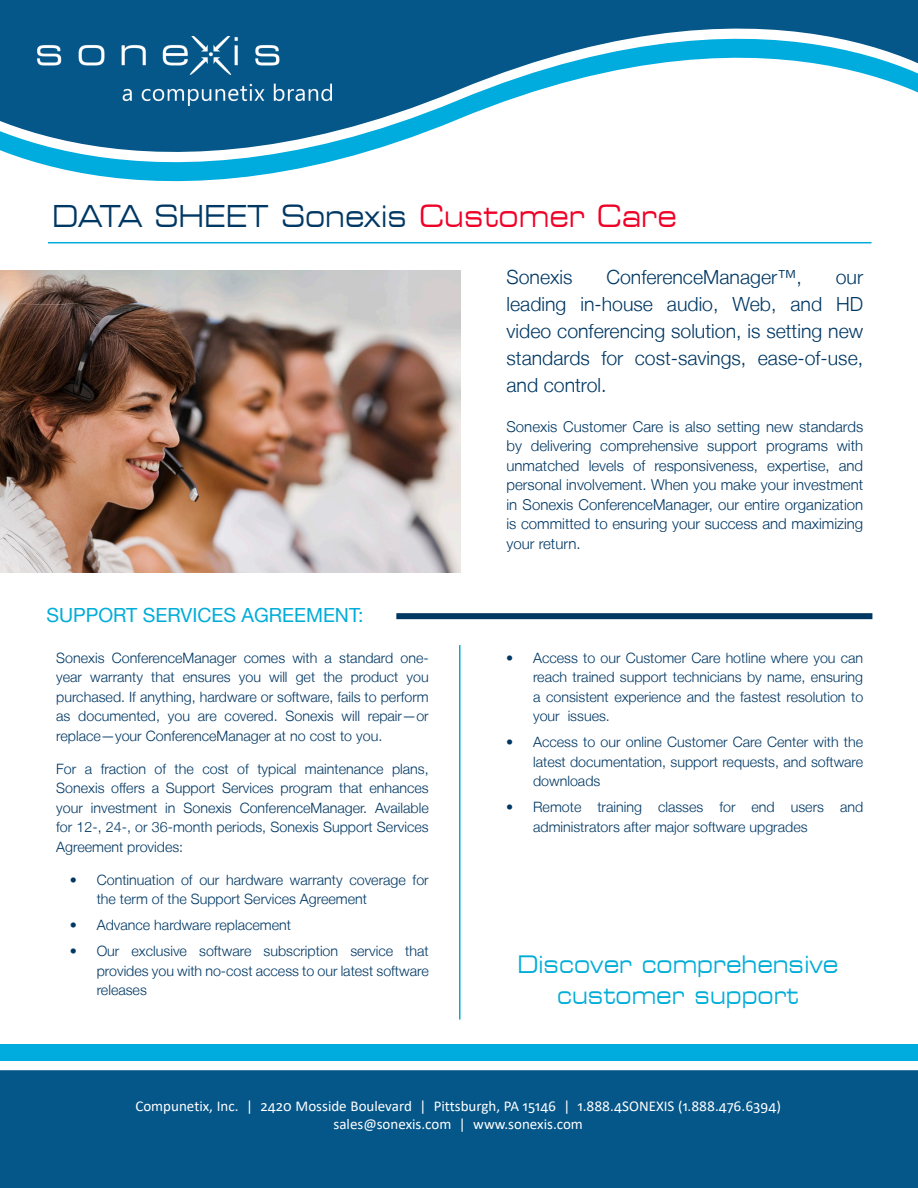
<style>
.page{position:relative;width:918px;height:1188px;background:#fff}
.page>*{position:absolute;margin:0;border:0;box-sizing:border-box;transform-origin:0 0}
.t1{font:expanded 30px "Square 721 BT";color:#003864;scale:.84 1}
.t2{font:expanded 24px/31.5px "Square 721 BT";color:#00add8;text-align:center;scale:.84 1}
.t3{font:300 19.5px/27px "Helvetica Neue LT";color:#003864;text-align:justify}
.t4{font:19.5px "Helvetica Neue LT";color:#00add8}
.t5{font:300 15px/19.5px "Helvetica Neue LT";color:#003864;text-align:justify}
.copy_-_Off_sans_9_11{font:15px "Calibri";color:#fff}
.t6{font:300 14.25px/19.5px "Helvetica Neue LT";color:#003864;text-align:justify}
.s1{color:#ef0027}
</style>
<div class="page">
<img style="left:0;top:270px;width:460px;height:302px">
<svg style="left:0;top:0;width:918px;height:182px"></svg>
<hr style="left:48px;top:242px;width:824px;height:1px;background:#00acdd">
<hr style="left:459px;top:645px;width:1px;height:375px;background:#00add8">
<div style="left:396px;top:613px;width:476px;height:6px;background:#003864"></div>
<div style="left:0;top:1044px;width:918px;height:89px;background:#00acdd"></div>
<div style="left:0;top:1061px;width:918px;height:72px;background:#fff"></div>
<div style="left:0;top:1070px;width:918px;height:118px;background:#055689"></div>
<img style="left:38px;top:37px;width:294px;height:69px">
<p class="t1" style="left:52px;top:198px;width:745px">DATA SHEET Sonexis <span class="s1">Customer Care</span></p>
<p class="t4" style="left:46px;top:603px;width:319px">SUPPORT SERVICES AGREEMENT:</p>
<p class="t3" style="left:507px;top:263px;width:68px">Sonexis</p>
<p class="t3" style="left:606px;top:263px;width:197px">ConferenceManager™,</p>
<p class="t3" style="left:507px;top:263px;width:358px;text-indent:329px">our leading in-house audio, Web, and HD video conferencing solution, is setting new standards for cost-savings, ease-of-use, and control.</p>
<p class="t5" style="left:507px;top:416px;width:358px">Sonexis Customer Care is also setting new standards by delivering comprehensive support programs with unmatched levels of responsiveness, expertise, and personal involvement. When you make your investment in Sonexis ConferenceManager, our entire organization is committed to ensuring your success and maximizing your return.</p>
<p class="t6" style="left:56px;top:648px;width:374px">Sonexis ConferenceManager comes with a standard one&shy;year warranty that ensures you will get the product you purchased. If anything, hardware or software, fails to perform as documented, you are covered. Sonexis will repair—or replace—your ConferenceManager at no cost to you.</p>
<p class="t6" style="left:56px;top:759px;width:374px">For a fraction of the cost of typical maintenance plans, Sonexis offers a Support Services program that enhances your investment in Sonexis ConferenceManager. Available for 12-, 24-, or 36-month periods, Sonexis Support Services Agreement provides:</p>
<p class="t6" style="left:97px;top:870px;width:333px;text-indent:-27px">• Continuation of our hardware warranty coverage for the term of the Support Services Agreement</p>
<p class="t6" style="left:70px;top:915px;width:223px">• Advance hardware replacement</p>
<p class="t6" style="left:97px;top:941px;width:334px;text-indent:-27px">• Our exclusive software subscription service that provides you with no-cost access to our latest software releases</p>
<p class="t2" style="left:517px;top:948px;width:384px">Discover comprehensive customer support</p>
<p class="t6" style="left:533px;top:648px;width:332px;text-indent:-27px">• Access to our Customer Care hotline where you can reach trained support technicians by name, ensuring a consistent experience and the fastest resolution to your issues.</p>
<p class="t6" style="left:533px;top:732px;width:332px;text-indent:-27px">• Access to our online Customer Care Center with the latest documentation, support requests, and software downloads</p>
<p class="t6" style="left:533px;top:797px;width:332px;text-indent:-27px">• Remote training classes for end users and administrators after major software upgrades</p>
<p class="copy_-_Off_sans_9_11" style="left:135px;top:1096px;width:647px">Compunetix, Inc. | 2420 Mosside Boulevard | Pittsburgh, PA 15146 | 1.888.4SONEXIS (1.888.476.6394)</p>
<p class="copy_-_Off_sans_9_11" style="left:334px;top:1114px;width:251px">sales@sonexis.com | www.sonexis.com</p>
</div>
